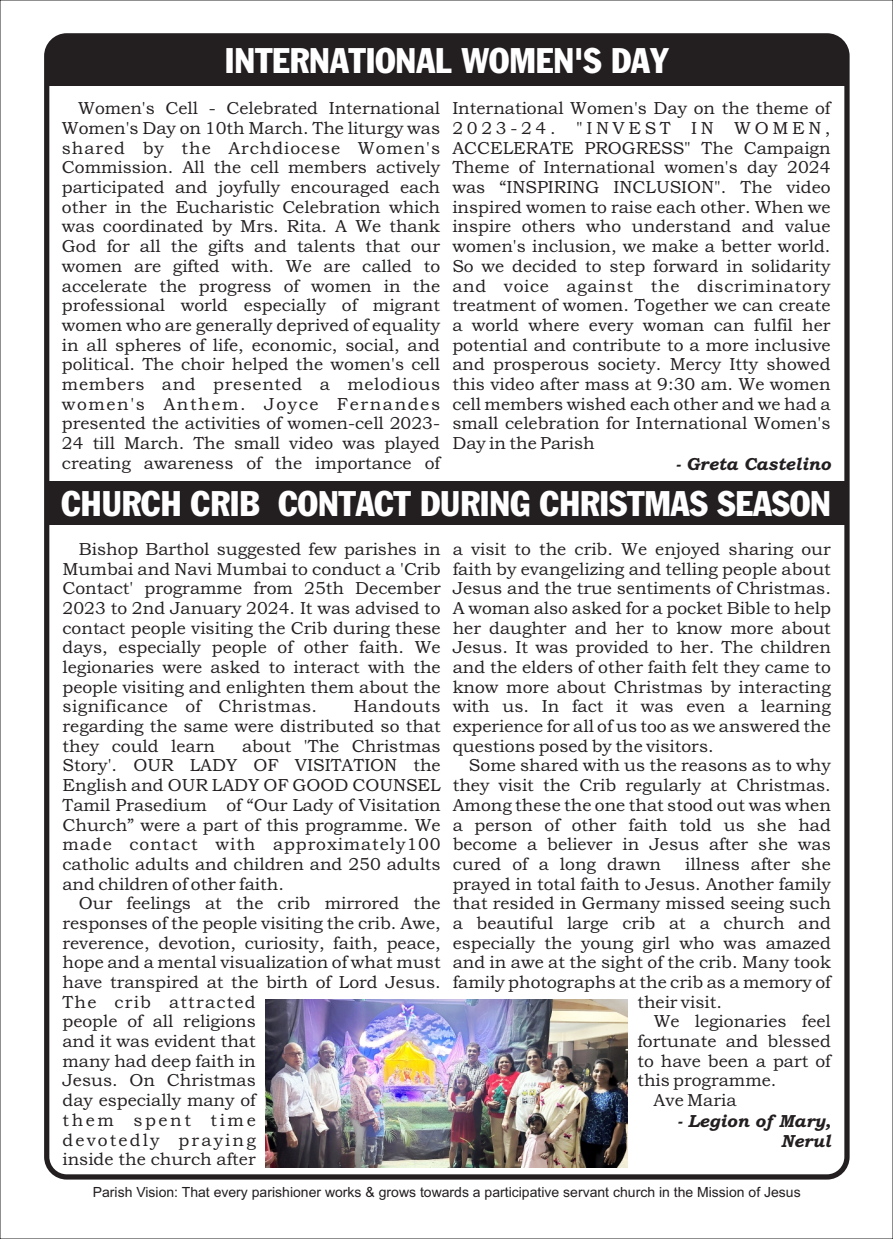
<style>
.page{position:relative;width:893px;height:1239px;background:#fff}
.page>*{position:absolute;margin:0;border:0;box-sizing:border-box;transform-origin:0 0}
.t1{font:35px "Franklin Gothic Condensed";color:#fff}
.t2{font:17.5px/19.6px "Bookman Old Style";color:#231f20;text-align:justify}
.t3{font:italic 700 17.5px/20.5px "Bookman Old Style";color:#231f20;text-align:right}
.t4{font:14px "Arial";color:#231f20}
</style>
<div class="page">
<div style="left:47px;top:36px;width:799px;height:50px;background:#231f20"></div>
<div style="left:44px;top:33px;width:805px;height:1147px;border:5px solid #231f20;border-radius:20px"></div>
<div style="left:48px;top:481px;width:797px;height:44px;background:#231f20"></div>
<img style="left:266px;top:999px;width:361px;height:169px">
<h1 class="t1" style="left:225px;top:47px;width:445px">INTERNATIONAL WOMEN'S DAY</h1>
<p class="t2" style="left:62px;top:100px;width:380px;text-indent:16px">Women's Cell - Celebrated International Women's Day on 10th March. The liturgy was shared by the Archdiocese Women's Commission. All the cell members actively participated and joyfully encouraged each other in the Eucharistic Celebration which was coordinated by Mrs. Rita. A We thank God for all the gifts and talents that our women are gifted with. We are called to accelerate the progress of women in the professional world especially of migrant women who are generally deprived of equality in all spheres of life, economic, social, and political. The choir helped the women's cell members and presented a melodious women's Anthem. Joyce Fernandes presented the activities of women-cell 2023- 24 till March. The small video was played creating awareness of the importance of</p>
<h1 class="t1" style="left:61px;top:491px;width:770px">CHURCH CRIB CONTACT DURING CHRISTMAS SEASON</h1>
<p class="t2" style="left:452px;top:541px;width:380px">a visit to the crib. We enjoyed sharing our faith by evangelizing and telling people about Jesus and the true sentiments of Christmas.<br>A woman also asked for a pocket Bible to help her daughter and her to know more about Jesus. It was provided to her. The children and the elders of other faith felt they came to know more about Christmas by interacting with us. In fact it was even a learning experience for all of us too as we answered the questions posed by the visitors.</p>
<p class="t2" style="left:452px;top:757px;width:380px;text-indent:16px">Some shared with us the reasons as to why they visit the Crib regularly at Christmas.<br>Among these the one that stood out was when a person of other faith told us she had become a believer in Jesus after she was cured of a long drawn</p>
<p class="t2" style="left:452px;top:100px;width:380px">International Women's Day on the theme of 2023-24. "INVEST IN WOMEN, ACCELERATE PROGRESS" The Campaign Theme of International women's day 2024 was “INSPIRING INCLUSION". The video inspired women to raise each other. When we inspire others who understand and value women's inclusion, we make a better world.<br>So we decided to step forward in solidarity and voice against the discriminatory treatment of women. Together we can create a world where every woman can fulfil her potential and contribute to a more inclusive and prosperous society. Mercy Itty showed this video after mass at 9:30 am. We women cell members wished each other and we had a small celebration for International Women's Day in the Parish</p>
<p class="t3" style="left:675px;top:455px;width:157px">- Greta Castelino</p>
<p class="t2" style="left:62px;top:541px;width:380px;text-indent:16px">Bishop Barthol suggested few parishes in Mumbai and Navi Mumbai to conduct a 'Crib Contact' programme from 25th December 2023 to 2nd January 2024. It was advised to contact people visiting the Crib during these days, especially people of other faith. We legionaries were asked to interact with the people visiting and enlighten them about the significance of Christmas.</p>
<p class="t2" style="left:62px;top:698px;width:380px;text-indent:291px">Handouts regarding the same were distributed so that they could learn</p>
<p class="t2" style="left:62px;top:738px;width:380px;text-indent:179px">about 'The Christmas Story'. OUR LADY OF VISITATION the English and OUR LADY OF GOOD COUNSEL Tamil Prasedium of “Our Lady of Visitation Church” were a part of this programme. We made contact with approximately100 catholic adults and children and 250 adults and children of other faith.</p>
<p class="t2" style="left:62px;top:895px;width:380px;text-align:left;text-indent:16px">Our feelings at the crib mirrored the responses of the people visiting the crib. Awe, reverence, devotion, curiosity, faith, peace, hope and a mental visualization of what must have transpired at the birth of Lord Jesus.<br>The crib attracted<br>people of all religions<br>and it was evident that<br>many had deep faith in<br>Jesus. On Christmas<br>day especially many of<br>them spent time<br>devotedly praying<br>inside the church after</p>
<p class="t2" style="left:685px;top:856px;width:147px">illness after she</p>
<p class="t2" style="left:452px;top:875px;width:380px">prayed in total faith to Jesus. Another family</p>
<p class="t2" style="left:452px;top:895px;width:379px">that resided in Germany missed seeing such</p>
<p class="t2" style="left:452px;top:915px;width:379px">a beautiful large crib at a church and</p>
<p class="t2" style="left:452px;top:935px;width:379px">especially the young girl who was amazed</p>
<p class="t2" style="left:452px;top:954px;width:380px">and in awe at the sight of the crib. Many took</p>
<p class="t2" style="left:452px;top:974px;width:380px">family photographs at the crib as a memory of</p>
<p class="t2" style="left:637px;top:994px;width:86px">their visit.</p>
<p class="t2" style="left:653px;top:1013px;width:179px">We legionaries feel</p>
<p class="t2" style="left:637px;top:1033px;width:195px">fortunate and blessed</p>
<p class="t2" style="left:637px;top:1053px;width:195px">to have been a part of</p>
<p class="t2" style="left:637px;top:1072px;width:141px">this programme.</p>
<p class="t2" style="left:653px;top:1092px;width:84px">Ave Maria</p>
<p class="t3" style="left:677px;top:1112px;width:155px">- Legion of Mary,<br>Nerul</p>
<p class="t4" style="left:93px;top:1187px;width:709px">Parish Vision: That every parishioner works &amp; grows towards a participative servant church in the Mission of Jesus</p>
</div>
